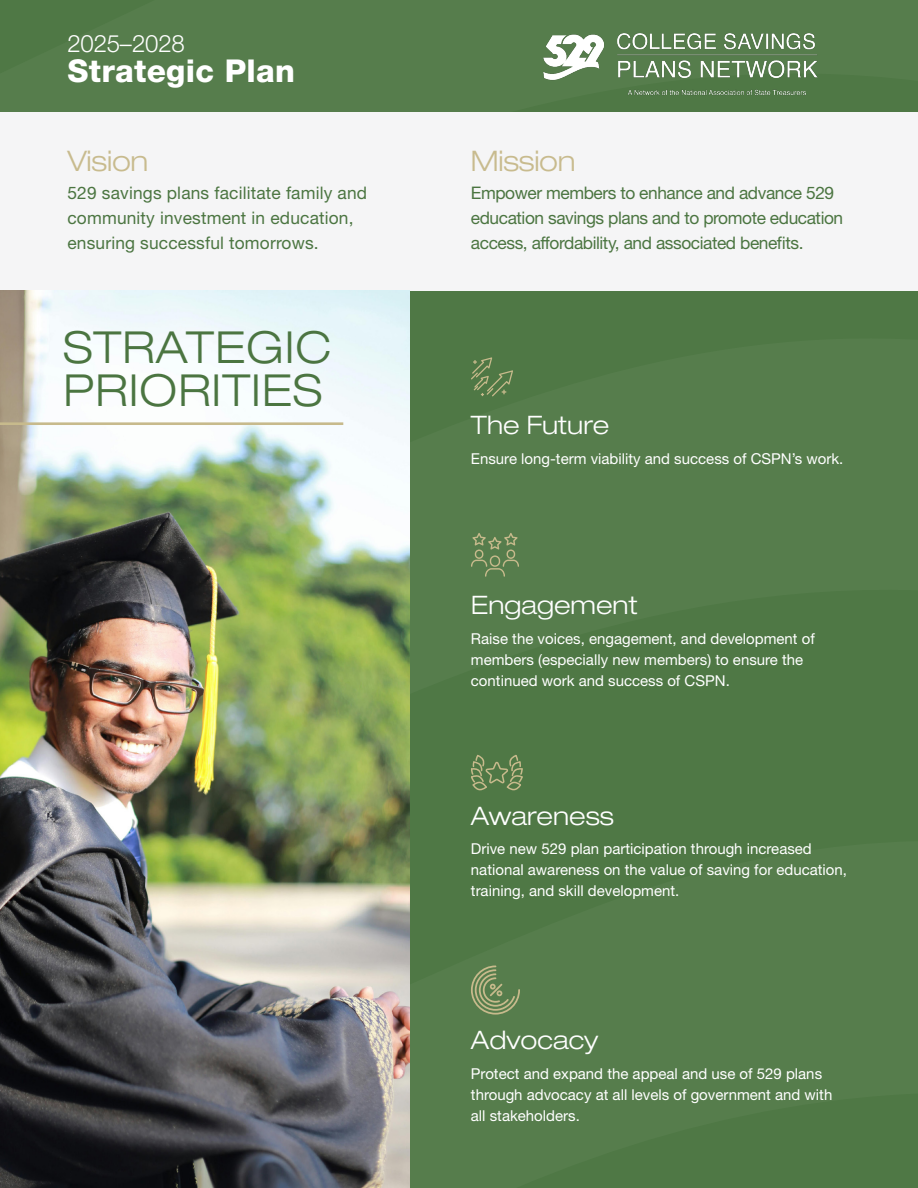
<style>
.page{position:relative;width:918px;height:1188px;background:#fff}
.page>*{position:absolute;margin:0;border:0;box-sizing:border-box;transform-origin:0 0}
.t1{font:300 expanded 44.25px "Helvetica Neue LT Pro";letter-spacing:.02em;color:#4b7541}
.t2{font:800 31.5px "Helvetica Neue LT Pro";letter-spacing:.01em;color:#fff}
.t3{font:300 expanded 28.35px "Helvetica Neue LT Pro";letter-spacing:-.01em;color:#c8bb8e}
.t4{font:300 expanded 25.5px "Helvetica Neue LT Pro";color:#fff}
.t5{font:300 24px "Helvetica Neue LT Pro";letter-spacing:-.01em;color:#fff}
.t6{font:17.4px/25.2px "Helvetica Neue LT Pro";letter-spacing:-.025em;color:#4b7541}
.t7{font:17.4px/25.2px "Helvetica Neue LT Pro";letter-spacing:.01em;color:#4b7541}
.t8{font:15px/21px "Helvetica Neue LT Pro";color:#fff}
</style>
<div class="page">
<div style="left:409px;top:1155px;width:509px;height:33px;background:#4f7845"></div>
<div style="left:409px;top:639px;width:509px;height:516px;background:#4f7845"></div>
<div style="left:0;top:0;width:918px;height:639px;background:#567d4c"></div>
<div style="left:0;top:112px;width:918px;height:179px;background:#f5f5f6"></div>
<img style="left:540px;top:25px;width:281px;height:78px">
<svg style="left:471px;top:357px;width:42px;height:39px;background:#628250"></svg>
<svg style="left:471px;top:533px;width:48px;height:44px;background:#6a8857"></svg>
<svg style="left:471px;top:755px;width:52px;height:35px;background:#6b8756"></svg>
<svg style="left:471px;top:966px;width:49px;height:49px;background:#728c5c"></svg>
<img style="left:0;top:291px;width:409px;height:897px">
<hr style="left:0;top:422px;width:343px;height:3px;background:#c7ba8c">
<p class="t5" style="left:68px;top:29px;width:119px">2025–2028</p>
<p class="t2" style="left:68px;top:52px;width:229px">Strategic Plan</p>
<p class="t3" style="left:68px;top:144px;width:83px">Vision</p>
<p class="t7" style="left:68px;top:179px;width:301px">529 savings plans facilitate family and community investment in education, ensuring successful tomorrows.</p>
<p class="t1" style="left:63px;top:320px;width:270px">STRATEGIC</p>
<p class="t1" style="left:63px;top:364px;width:261px">PRIORITIES</p>
<p class="t3" style="left:471px;top:144px;width:106px">Mission</p>
<p class="t6" style="left:471px;top:179px;width:374px">Empower members to enhance and advance 529 education savings plans and to promote education access, affordability, and associated benefits.</p>
<p class="t4" style="left:471px;top:410px;width:140px">The Future</p>
<p class="t8" style="left:471px;top:448px;width:374px">Ensure long-term viability and success of CSPN’s work.</p>
<p class="t4" style="left:471px;top:590px;width:168px">Engagement</p>
<p class="t8" style="left:471px;top:628px;width:345px">Raise the voices, engagement, and development of members (especially new members) to ensure the continued work and success of CSPN.</p>
<p class="t4" style="left:471px;top:801px;width:145px">Awareness</p>
<p class="t8" style="left:471px;top:838px;width:378px">Drive new 529 plan participation through increased national awareness on the value of saving for education, training, and skill development.</p>
<p class="t4" style="left:471px;top:1025px;width:129px">Advocacy</p>
<p class="t8" style="left:471px;top:1063px;width:363px">Protect and expand the appeal and use of 529 plans through advocacy at all levels of government and with all stakeholders.</p>
</div>
